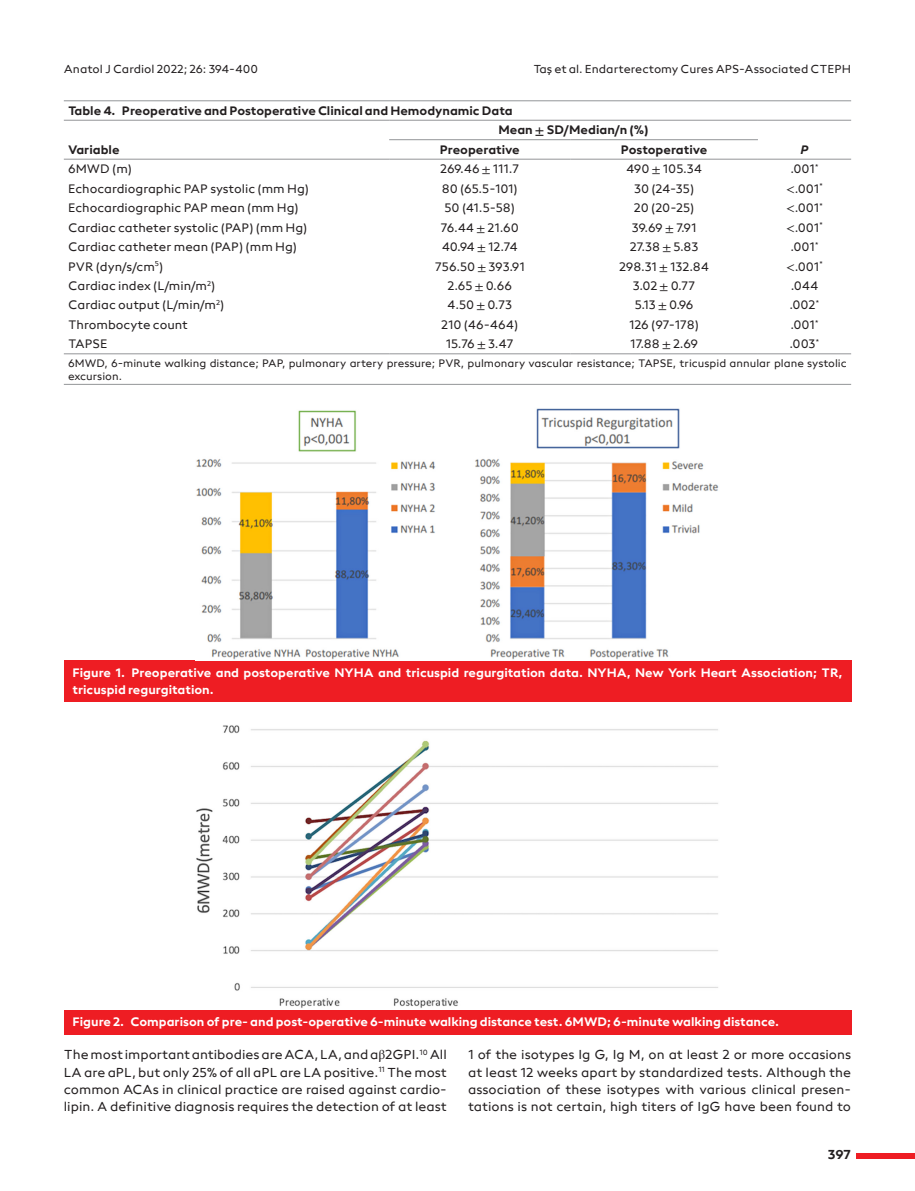
<style>
.page{position:relative;width:915px;height:1191px;background:#fff}
.page>*{position:absolute;margin:0;border:0;box-sizing:border-box;transform-origin:0 0}
.t1{font:13.5px/17.2px "neue Radial A Regular";color:#231f20;text-align:justify}
.t2{font:13.5px "neue Radial A Bold";color:#231f20}
.t3{font:12.75px "neue Radial A Regular";color:#231f20}
.t4{font:12.75px/16.5px "neue Radial A Bold";color:#fff}
.t5{font:12.75px/19.5px "neue Radial A Bold";color:#231f20}
.t6{font:italic 12.75px "neue Radial A Bold";color:#231f20}
.t7{font:12px "neue Radial A Regular";color:#231f20}
.t8{font:11.25px/13.5px "neue Radial A Regular";color:#231f20}
.s1{font-family:"STIX General";font-weight:700}
.s2{font-family:"STIX General"}
</style>
<div class="page">
<div style="left:856px;top:1152px;width:58px;height:6px;background:#ee1d23"></div>
<hr style="left:64px;top:101px;width:786px;height:1px;background:#939598">
<hr style="left:64px;top:384px;width:786px;height:1px;background:#939598">
<hr style="left:389px;top:120px;width:181px;height:1px;background:#939598">
<hr style="left:570px;top:120px;width:187px;height:1px;background:#939598">
<hr style="left:389px;top:139px;width:181px;height:1px;background:#939598">
<hr style="left:570px;top:139px;width:187px;height:1px;background:#939598">
<hr style="left:64px;top:159px;width:325px;height:1px;background:#939598">
<hr style="left:389px;top:159px;width:181px;height:1px;background:#939598">
<hr style="left:570px;top:159px;width:187px;height:1px;background:#939598">
<hr style="left:757px;top:159px;width:93px;height:1px;background:#939598">
<hr style="left:64px;top:353px;width:325px;height:1px;background:#939598">
<hr style="left:389px;top:353px;width:181px;height:1px;background:#939598">
<hr style="left:570px;top:353px;width:187px;height:1px;background:#939598">
<hr style="left:64px;top:120px;width:325px;height:1px;background:#939598">
<hr style="left:757px;top:120px;width:93px;height:1px;background:#939598">
<hr style="left:757px;top:353px;width:93px;height:1px;background:#939598">
<div style="left:64px;top:1009px;width:786px;height:25px;background:#ee1d23"></div>
<img style="left:196px;top:725px;width:522px;height:283px">
<div style="left:64px;top:660px;width:786px;height:42px;background:#ee1d23"></div>
<img style="left:196px;top:408px;width:523px;height:252px">
<p class="t7" style="left:64px;top:61px;width:196px">Anatol J Cardiol 2022; 26: 394-400</p>
<p class="t7" style="left:533px;top:61px;width:319px">Taş et al. Endarterectomy Cures APS-Associated CTEPH</p>
<p class="t5" style="left:68px;top:101px;width:446px">Table 4. Preoperative and Postoperative Clinical and Hemodynamic Data</p>
<p class="t5" style="left:68px;top:140px;width:53px">Variable</p>
<p class="t5" style="left:439px;top:120px;width:210px;text-indent:59px">Mean <span class="s1">±</span> SD/Median/n (%)<br>Preoperative</p>
<p class="t5" style="left:620px;top:140px;width:88px">Postoperative</p>
<p class="t6" style="left:800px;top:142px;width:10px">P</p>
<p class="t3" style="left:68px;top:161px;width:65px">6MWD (m)</p>
<p class="t3" style="left:440px;top:161px;width:80px">269.46 <span class="s2">±</span> 111.7</p>
<p class="t3" style="left:626px;top:161px;width:77px">490 <span class="s2">±</span> 105.34</p>
<p class="t3" style="left:790px;top:161px;width:30px">.001<sup>*</sup></p>
<p class="t3" style="left:68px;top:181px;width:242px">Echocardiographic PAP systolic (mm Hg)</p>
<p class="t3" style="left:441px;top:181px;width:77px">80 (65.5-101)</p>
<p class="t3" style="left:633px;top:181px;width:62px">30 (24-35)</p>
<p class="t3" style="left:785px;top:181px;width:38px"><span class="s2">&lt;</span>.001<sup>*</sup></p>
<p class="t3" style="left:68px;top:200px;width:232px">Echocardiographic PAP mean (mm Hg)</p>
<p class="t3" style="left:444px;top:200px;width:72px">50 (41.5-58)</p>
<p class="t3" style="left:633px;top:200px;width:62px">20 (20-25)</p>
<p class="t3" style="left:785px;top:200px;width:38px"><span class="s2">&lt;</span>.001<sup>*</sup></p>
<p class="t3" style="left:68px;top:220px;width:241px">Cardiac catheter systolic (PAP) (mm Hg)</p>
<p class="t3" style="left:440px;top:220px;width:80px">76.44 <span class="s2">±</span> 21.60</p>
<p class="t3" style="left:631px;top:220px;width:66px">39.69 <span class="s2">±</span> 7.91</p>
<p class="t3" style="left:785px;top:220px;width:38px"><span class="s2">&lt;</span>.001<sup>*</sup></p>
<p class="t3" style="left:68px;top:239px;width:230px">Cardiac catheter mean (PAP) (mm Hg)</p>
<p class="t3" style="left:441px;top:239px;width:77px">40.94 <span class="s2">±</span> 12.74</p>
<p class="t3" style="left:629px;top:239px;width:70px">27.38 <span class="s2">±</span> 5.83</p>
<p class="t3" style="left:790px;top:239px;width:30px">.001<sup>*</sup></p>
<p class="t3" style="left:68px;top:259px;width:97px">PVR (dyn/s/cm<sup>5</sup>)</p>
<p class="t3" style="left:434px;top:259px;width:91px">756.50 <span class="s2">±</span> 393.91</p>
<p class="t3" style="left:619px;top:259px;width:92px">298.31 <span class="s2">±</span> 132.84</p>
<p class="t3" style="left:785px;top:259px;width:38px"><span class="s2">&lt;</span>.001<sup>*</sup></p>
<p class="t3" style="left:68px;top:278px;width:149px">Cardiac index (L/min/m<sup>2</sup>)</p>
<p class="t3" style="left:447px;top:278px;width:66px">2.65 <span class="s2">±</span> 0.66</p>
<p class="t3" style="left:632px;top:278px;width:64px">3.02 <span class="s2">±</span> 0.77</p>
<p class="t3" style="left:790px;top:278px;width:29px">.044</p>
<p class="t3" style="left:68px;top:297px;width:158px">Cardiac output (L/min/m<sup>2</sup>)</p>
<p class="t3" style="left:447px;top:297px;width:66px">4.50 <span class="s2">±</span> 0.73</p>
<p class="t3" style="left:634px;top:297px;width:60px">5.13 <span class="s2">±</span> 0.96</p>
<p class="t3" style="left:789px;top:297px;width:32px">.002<sup>*</sup></p>
<p class="t3" style="left:68px;top:317px;width:121px">Thrombocyte count</p>
<p class="t3" style="left:441px;top:317px;width:78px">210 (46-464)</p>
<p class="t3" style="left:629px;top:317px;width:71px">126 (97-178)</p>
<p class="t3" style="left:790px;top:317px;width:30px">.001<sup>*</sup></p>
<p class="t3" style="left:68px;top:336px;width:41px">TAPSE</p>
<p class="t3" style="left:446px;top:336px;width:69px">15.76 <span class="s2">±</span> 3.47</p>
<p class="t3" style="left:630px;top:336px;width:69px">17.88 <span class="s2">±</span> 2.69</p>
<p class="t3" style="left:789px;top:336px;width:31px">.003<sup>*</sup></p>
<p class="t8" style="left:68px;top:356px;width:780px">6MWD, 6-minute walking distance; PAP, pulmonary artery pressure; PVR, pulmonary vascular resistance; TAPSE, tricuspid annular plane systolic excursion.</p>
<p class="t4" style="left:72px;top:664px;width:771px">Figure 1. Preoperative and postoperative NYHA and tricuspid regurgitation data. NYHA, New York Heart Association; TR, tricuspid regurgitation.</p>
<p class="t4" style="left:72px;top:1013px;width:708px">Figure 2. Comparison of pre- and post-operative 6-minute walking distance test. 6MWD; 6-minute walking distance.</p>
<p class="t1" style="left:64px;top:1046px;width:384px">The most important antibodies are ACA, LA, and a<span class="s2">β</span>2GPI.<sup>10</sup> All LA are aPL, but only 25% of all aPL are LA positive.<sup>11</sup> The most common ACAs in clinical practice are raised against cardio&shy;lipin. A definitive diagnosis requires the detection of at least</p>
<p class="t1" style="left:468px;top:1046px;width:384px">1 of the isotypes Ig G, Ig M, on at least 2 or more occasions at least 12 weeks apart by standardized tests. Although the association of these isotypes with various clinical presen&shy;tations is not certain, high titers of IgG have been found to</p>
<p class="t2" style="left:827px;top:1146px;width:25px">397</p>
</div>
